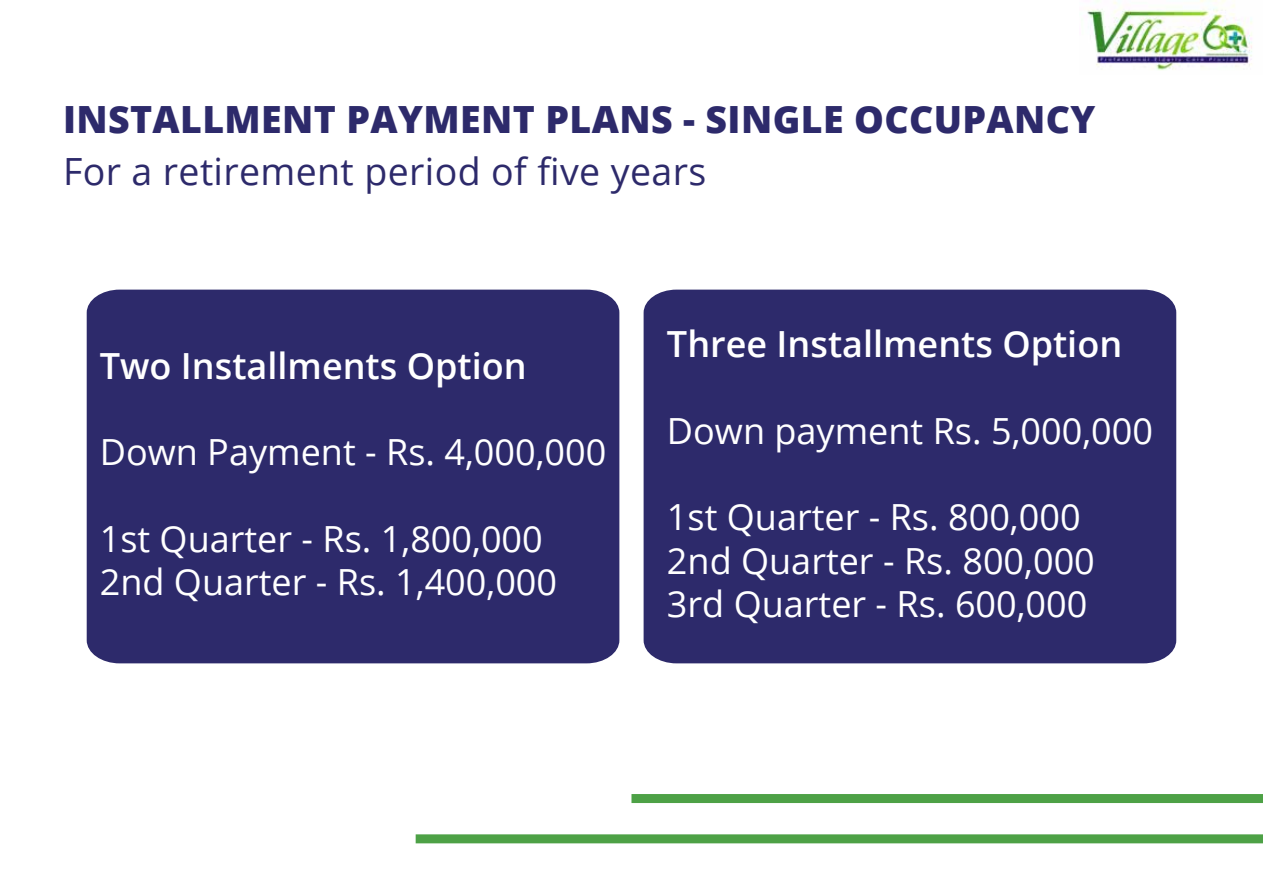
<style>
.page{position:relative;width:1263px;height:893px;background:#fff}
.page>*{position:absolute;margin:0;border:0;box-sizing:border-box;transform-origin:0 0}
.t1{font:800 37.5px "Open Sans";letter-spacing:.01em;color:#2d2a6b}
.t2{font:37.5px "Open Sans";letter-spacing:.01em;color:#2d2a6b}
.t3{font:36px/43.2px "Open Sans";color:#fff}
.t4{font:600 36px "Open Sans";color:#fff}
</style>
<div class="page">
<div style="left:644px;top:290px;width:532px;height:373px;background:#2d2a6b"></div>
<div style="left:87px;top:290px;width:532px;height:373px;background:#2d2a6b"></div>
<img style="left:1087px;top:0;width:165px;height:71px">
<div style="left:631px;top:794px;width:632px;height:9px;background:#4da146"></div>
<div style="left:416px;top:834px;width:847px;height:9px;background:#4da146"></div>
<p class="t1" style="left:63px;top:91px;width:1034px">INSTALLMENT PAYMENT PLANS - SINGLE OCCUPANCY</p>
<p class="t2" style="left:63px;top:146px;width:645px">For a retirement period of five years</p>
<p class="t4" style="left:100px;top:341px;width:428px">Two Installments Option</p>
<p class="t3" style="left:100px;top:430px;width:508px">Down Payment - Rs. 4,000,000</p>
<p class="t3" style="left:100px;top:516px;width:459px">1st Quarter - Rs. 1,800,000<br>2nd Quarter - Rs. 1,400,000</p>
<p class="t4" style="left:667px;top:320px;width:457px">Three Installments Option</p>
<p class="t3" style="left:667px;top:408px;width:488px">Down payment Rs. 5,000,000</p>
<p class="t3" style="left:667px;top:495px;width:429px">1st Quarter - Rs. 800,000<br>2nd Quarter - Rs. 800,000<br>3rd Quarter - Rs. 600,000</p>
</div>
